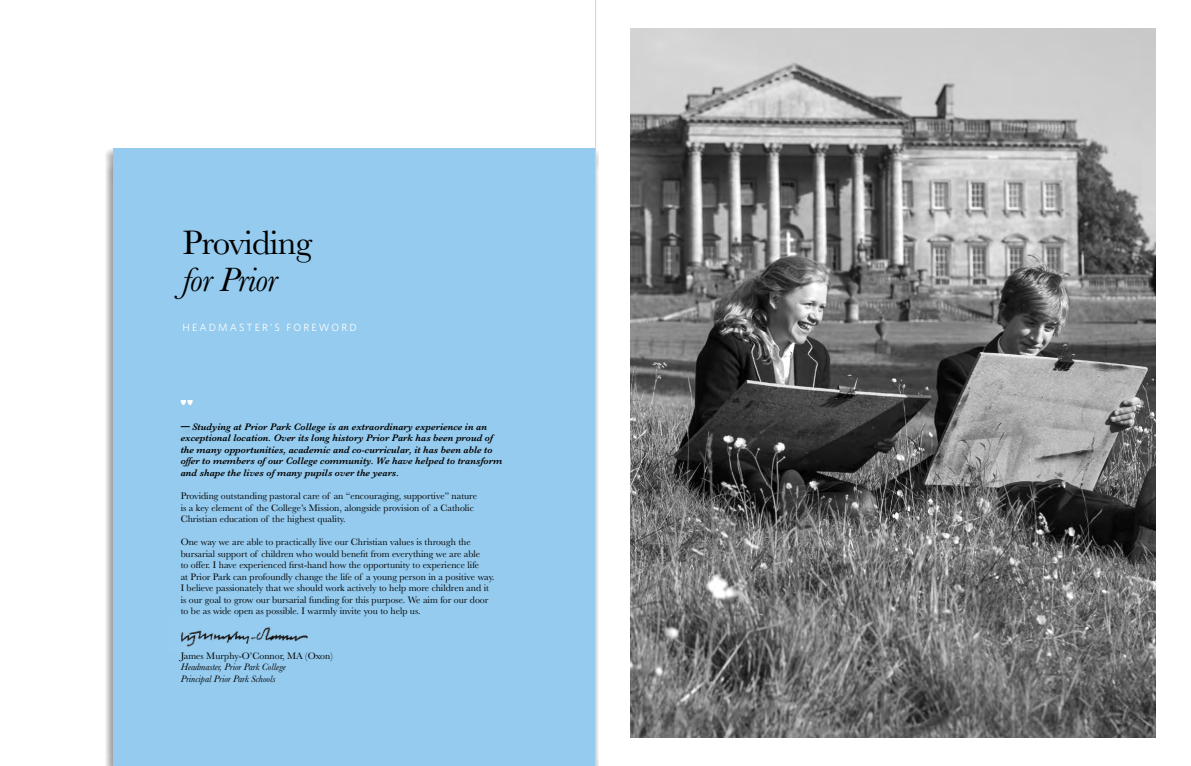
<style>
.page{position:relative;width:1191px;height:766px;background:#fff}
.page>*{position:absolute;margin:0;border:0;box-sizing:border-box;transform-origin:0 0}
.t1{font:35px "Baskerville";letter-spacing:-.02em;color:#000}
.t2{font:italic 35px "Baskerville";letter-spacing:-.02em;color:#000}
.t3{font:10.5px "Whitney";letter-spacing:.2em;color:#fff}
.t4{font:9.8px/11.5px "Baskerville";color:#000}
.t5{font:italic 600 9.8px/11.5px "Baskerville";color:#000}
.t6{font:italic 9.8px/11.5px "Baskerville";color:#000}
</style>
<div class="page">
<div style="left:105px;top:148px;width:493px;height:617px;background:#000;opacity:.5"></div>
<div style="left:113px;top:149px;width:482px;height:616px;background:#95cbee"></div>
<img style="left:631px;top:28px;width:524px;height:709px">
<hr style="left:595px;top:0;width:1px;height:765px;background:#d1d3d4">
<img style="left:181px;top:627px;width:127px;height:20px">
<svg style="left:181px;top:400px;width:12px;height:5px"></svg>
<div style="left:180px;top:424px;width:19px;height:12px;background:#000;opacity:.75"></div>
<h1 class="t1" style="left:183px;top:220px;width:131px">Providing</h1>
<h1 class="t2" style="left:183px;top:256px;width:97px">for Prior</h1>
<p class="t3" style="left:183px;top:321px;width:176px">HEADMASTER’S FOREWORD</p>
<p class="t5" style="left:181px;top:421px;width:323px;text-indent:11px">Studying at Prior Park College is an extraordinary experience in an exceptional location. Over its long history Prior Park has been proud of the many opportunities, academic and co-curricular, it has been able to offer to members of our College community. We have helped to transform and shape the lives of many pupils over the years.</p>
<p class="t4" style="left:181px;top:490px;width:298px">Providing outstanding pastoral care of an “encouraging, supportive” nature is a key element of the College’s Mission, alongside provision of a Catholic<br>Christian education of the highest quality.</p>
<p class="t4" style="left:181px;top:536px;width:315px">One way we are able to practically live our Christian values is through the bursarial support of children who would benefit from everything we are able<br>to offer. I have experienced first-hand how the opportunity to experience life<br>at Prior Park can profoundly change the life of a young person in a positive way.<br>I believe passionately that we should work actively to help more children and it is our goal to grow our bursarial funding for this purpose. We aim for our door to be as wide open as possible. I warmly invite you to help us.</p>
<p class="t4" style="left:181px;top:649px;width:153px">James Murphy-O’Connor, MA (Oxon)</p>
<p class="t6" style="left:181px;top:661px;width:107px">Headmaster, Prior Park College<br>Principal Prior Park Schools</p>
</div>
